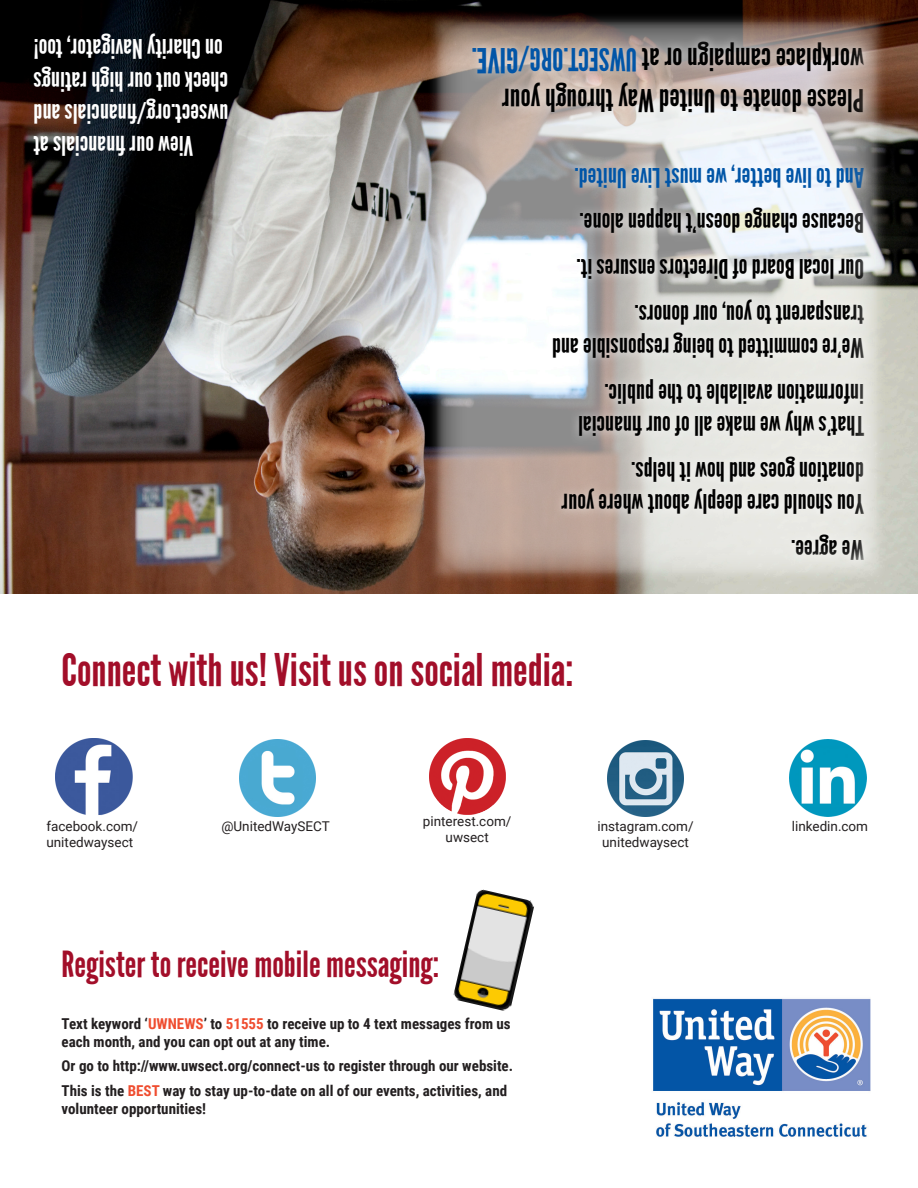
<style>
.page{position:relative;width:918px;height:1188px;background:#fff}
.page>*{position:absolute;margin:0;border:0;box-sizing:border-box;transform-origin:0 0}
.t1{font:45px "League Gothic";color:#a20e29}
.t2{font:36px "League Gothic";color:#a20e29}
.t3{font:31.5px/41.4px "League Gothic";color:#000}
.t4{font:27px/45.9px "League Gothic";color:#000}
.t5{font:27px/32.4px "League Gothic";color:#fff;text-align:justify}
.t6{font:27px "League Gothic";color:#0155a7}
.t7{font:700 15px/18px "Roboto Condensed";color:#231f20}
.t8{font:13.5px "Roboto";color:#231f20}
.s1{color:#0155a7}
.s2{font-size:34.5px;color:#0155a7}
.s3{color:#ef4d30}
</style>
<div class="page">
<img style="left:653px;top:998px;width:218px;height:139px">
<img style="left:453px;top:889px;width:81px;height:122px">
<img style="left:55px;top:739px;width:77px;height:76px">
<img style="left:239px;top:739px;width:77px;height:77px">
<img style="left:429px;top:739px;width:76px;height:76px">
<img style="left:608px;top:741px;width:76px;height:76px">
<img style="left:789px;top:739px;width:78px;height:78px">
<img style="left:0;top:0;width:918px;height:594px">
<div style="left:428px;top:13px;width:459px;height:570px;background:#fff;opacity:.75"></div>
<svg style="left:437px;top:22px;width:441px;height:551px"></svg>
<p class="t5" style="left:228px;top:162px;width:196px;text-indent:35px;rotate:-180deg">View our financials at uwsect.org/financials and check out our high ratings on Charity Navigator, too!</p>
<p class="t3" style="left:864px;top:121px;width:394px;rotate:-180deg">Please donate to United Way through your workplace campaign or at<span class="s1">UWSECT.ORG/</span><span class="s2">GIVE.</span></p>
<p class="t6" style="left:864px;top:193px;width:291px;rotate:-180deg">And to live better, we must Live United.</p>
<p class="t4" style="left:864px;top:337px;width:289px;rotate:-180deg">transparent to you, our donors.<br>Our local Board of Directors ensures it.<br>Because change doesn’t happen alone.</p>
<p class="t4" style="left:864px;top:416px;width:313px;rotate:-180deg">information available to the public.<br>We’re committed to being responsible and</p>
<p class="t4" style="left:864px;top:494px;width:287px;rotate:-180deg">donation goes and how it helps.<br>That’s why we make all of our financial</p>
<p class="t4" style="left:864px;top:572px;width:304px;rotate:-180deg">We agree.<br>You should care deeply about where your</p>
<p class="t1" style="left:62px;top:645px;width:513px">Connect with us! Visit us on social media:</p>
<p class="t8" style="left:46px;top:816px;width:93px">facebook.com/</p>
<p class="t8" style="left:46px;top:833px;width:88px">unitedwaysect</p>
<p class="t8" style="left:221px;top:817px;width:110px">@UnitedWaySECT</p>
<p class="t8" style="left:423px;top:812px;width:90px">pinterest.com/</p>
<p class="t8" style="left:446px;top:828px;width:45px">uwsect</p>
<p class="t2" style="left:62px;top:943px;width:379px">Register to receive mobile messaging:</p>
<p class="t7" style="left:62px;top:1014px;width:451px">Text keyword ‘<span class="s3">UWNEWS</span>’ to <span class="s3">51555</span> to receive up to 4 text messages from us each month, and you can opt out at any time.</p>
<p class="t7" style="left:62px;top:1056px;width:453px">Or go to http://www.uwsect.org/connect-us to register through our website.</p>
<p class="t7" style="left:62px;top:1081px;width:447px">This is the <span class="s3">BEST</span> way to stay up-to-date on all of our events, activities, and volunteer opportunities!</p>
<p class="t8" style="left:597px;top:816px;width:98px">instagram.com/</p>
<p class="t8" style="left:602px;top:833px;width:88px">unitedwaysect</p>
<p class="t8" style="left:792px;top:816px;width:78px">linkedin.com</p>
</div>
